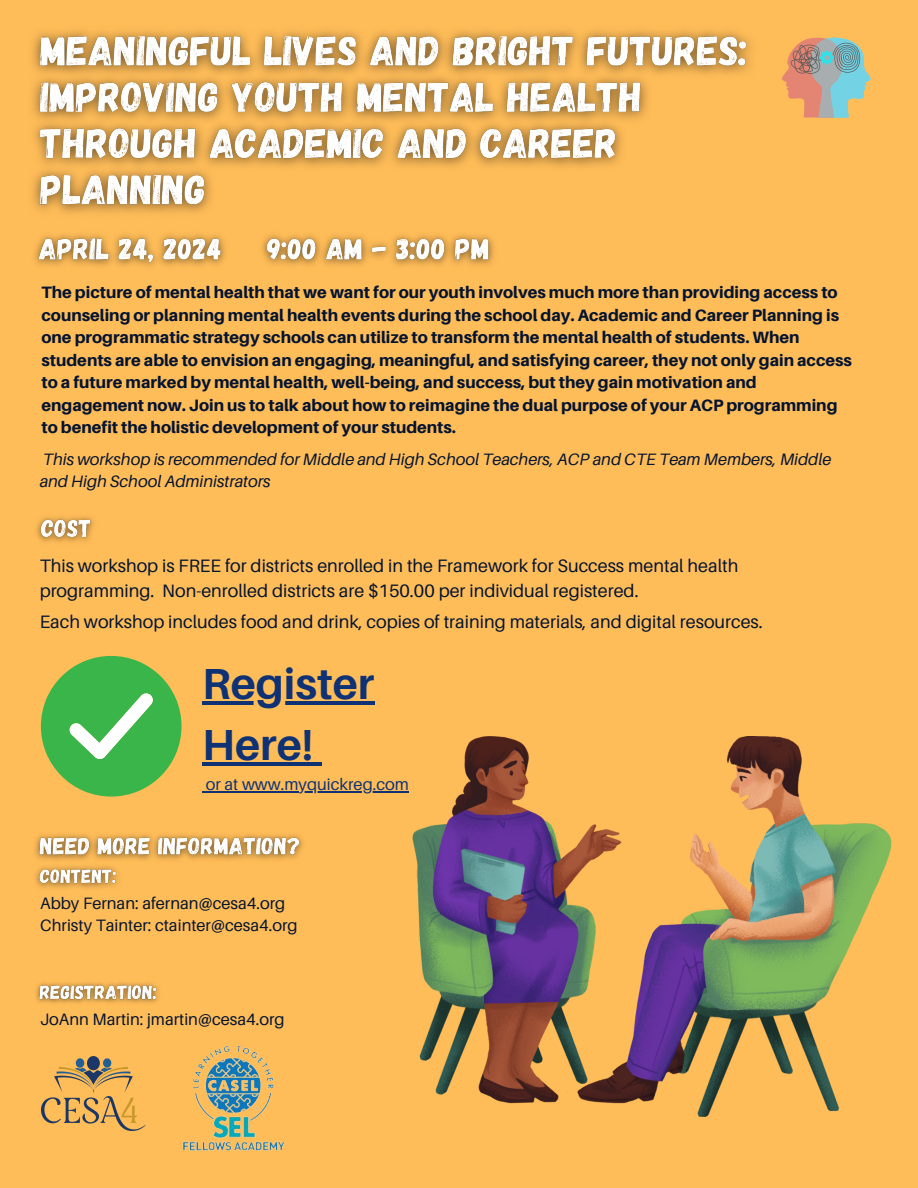
<style>
.page{position:relative;width:918px;height:1188px;background:#ffbd59}
.page>*{position:absolute;margin:0;border:0;box-sizing:border-box;transform-origin:0 0}
.t1{font:700 43.5px/60.8px "Aileron";color:#0e3274}
.t2{font:18px/25px "Aileron";color:#051430}
.t3{font:800 16.5px/22.5px "Aileron";color:#051430}
.t4{font:italic 16.5px/22.5px "Aileron";color:#051430}
.t5{font:16.5px "Aileron";color:#051430}
.t6{font:16.5px "Aileron";color:#0e3274}
</style>
<div class="page">
<img style="left:41px;top:1057px;width:105px;height:73px">
<svg style="left:782px;top:38px;width:89px;height:80px"></svg>
<svg style="left:41px;top:656px;width:141px;height:141px"></svg>
<img style="left:412px;top:736px;width:479px;height:381px">
<img style="left:32px;top:30px;width:719px;height:183px">
<img style="left:36px;top:516px;width:58px;height:26px">
<img style="left:35px;top:834px;width:268px;height:55px">
<img style="left:36px;top:982px;width:123px;height:21px">
<img style="left:34px;top:234px;width:460px;height:32px">
<hr style="left:202px;top:701px;width:172px;height:3px;background:#0e3274">
<hr style="left:202px;top:762px;width:111px;height:3px;background:#0e3274">
<svg style="left:313px;top:762px;width:9px;height:3px"></svg>
<hr style="left:206px;top:791px;width:203px;height:1px;background:#0e3274">
<img style="left:182px;top:1045px;width:103px;height:106px">
<p class="t3" style="left:41px;top:281px;width:812px">The picture of mental health that we want for our youth involves much more than providing access to counseling or planning mental health events during the school day. Academic and Career Planning is one programmatic strategy schools can utilize to transform the mental health of students. When students are able to envision an engaging, meaningful, and satisfying career, they not only gain access to a future marked by mental health, well-being, and success, but they gain motivation and engagement now. Join us to talk about how to reimagine the dual purpose of your ACP programming to benefit the holistic development of your students.</p>
<p class="t4" style="left:40px;top:447px;width:793px">This workshop is recommended for Middle and High School Teachers, ACP and CTE Team Members, Middle and High School Administrators</p>
<p class="t2" style="left:40px;top:553px;width:700px">This workshop is FREE for districts enrolled in the Framework for Success mental health programming. Non-enrolled districts are $150.00 per individual registered.</p>
<p class="t2" style="left:40px;top:609px;width:725px">Each workshop includes food and drink, copies of training materials, and digital resources.</p>
<p class="t1" style="left:202px;top:652px;width:174px">Register<br>Here!</p>
<p class="t6" style="left:206px;top:774px;width:205px">or at www.myquickreg.com</p>
<p class="t5" style="left:40px;top:893px;width:246px">Abby Fernan: afernan@cesa4.org</p>
<p class="t5" style="left:40px;top:915px;width:259px">Christy Tainter: ctainter@cesa4.org</p>
<p class="t5" style="left:40px;top:1009px;width:246px">JoAnn Martin: jmartin@cesa4.org</p>
</div>
